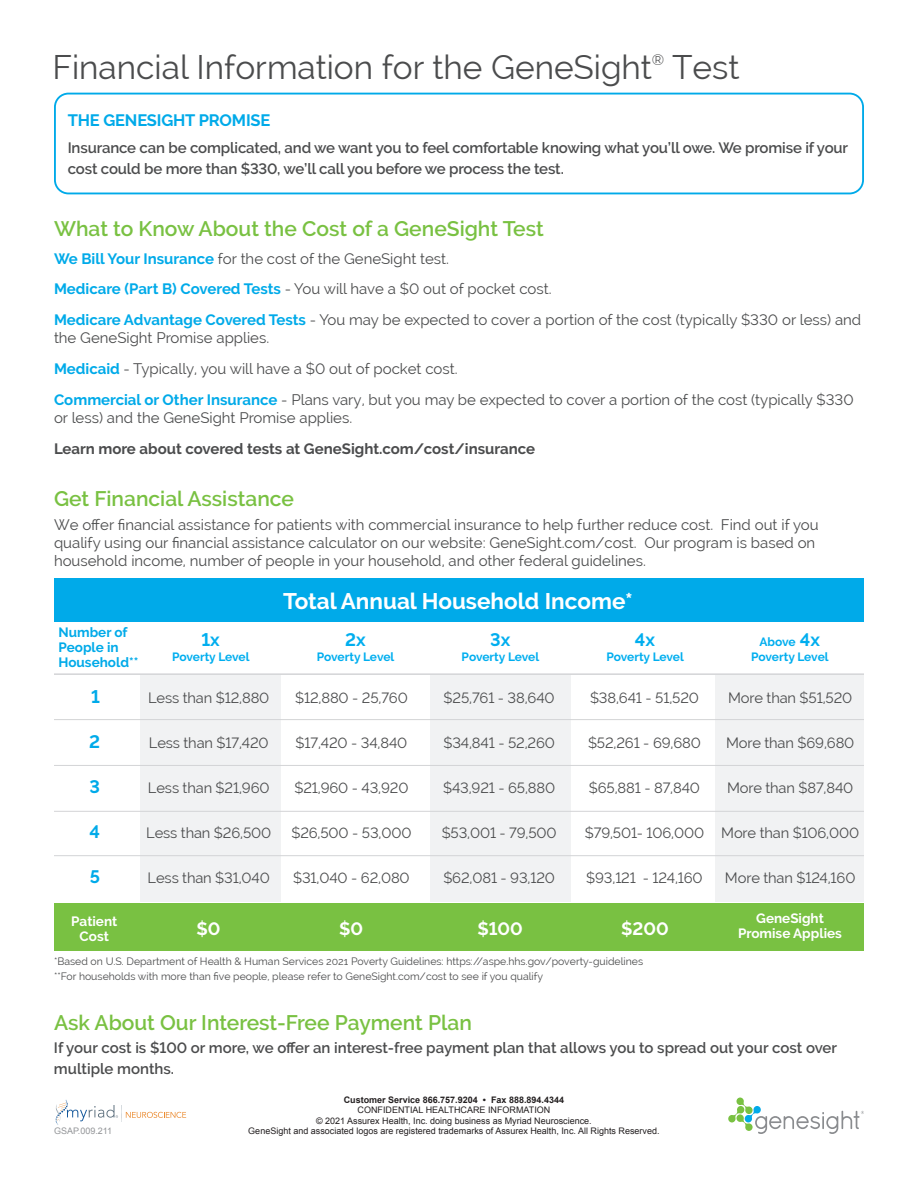
<style>
.page{position:relative;width:918px;height:1188px;background:#fff}
.page>*{position:absolute;margin:0;border:0;box-sizing:border-box;transform-origin:0 0}
.t1{font:33.45px "Raleway";color:#4b4c4d}
.t2{font:700 22.5px "Raleway";color:#fff}
.t3{font:600 21px "Raleway";color:#79c142}
.t4{font:700 18px "Raleway";color:#fff}
.t5{font:700 18px "Raleway";color:#00aeef}
.t6{font:700 18px "Raleway";color:#00aae9}
.MAIN_Body_Copy{font:700 16.5px "Raleway";letter-spacing:-.01em;color:#00aae9}
.MAIN_Body_Copy-2{font:15px/18px "Raleway";color:#4b4c4d}
.MAIN_Body_Copy-3{font:600 15px/21px "Raleway";letter-spacing:-.01em;color:#4b4c4d}
.t7{font:700 15px "Raleway";color:#4b4c4d}
.t8{font:14.85px "Raleway";color:#4b4c4d}
.Body_Copy{font:14.7px "Raleway";letter-spacing:-.01em;color:#4b4c4d}
.t9{font:700 13.5px "Raleway";color:#fff}
.t10{font:700 13.5px "Raleway";color:#00aae9}
.t11{font:700 12px "Raleway";letter-spacing:-.01em;color:#00aeef}
.t12{font:10.5px "Raleway";color:#4b4c4d}
.t13{font:9px/10.5px "Arial";color:#231f20;text-align:center}
.t14{font:700 9px "Arial";color:#231f20}
.t15{font:9px "Arial";color:#939598}
.s1{font-weight:700;color:#00aae9}
.s2{font-size:18px}
</style>
<div class="page">
<svg style="left:728px;top:1098px;width:136px;height:36px"></svg>
<svg style="left:56px;top:1100px;width:130px;height:25px"></svg>
<div style="left:54px;top:93px;width:810px;height:101px;border:2px solid #00aae9;border-radius:13px"></div>
<div style="left:54px;top:578px;width:810px;height:44px;background:#00aae9"></div>
<div style="left:54px;top:903px;width:810px;height:48px;background:#79c142"></div>
<div style="left:140px;top:675px;width:141px;height:227px;background:#f1f2f3"></div>
<div style="left:430px;top:675px;width:140px;height:227px;background:#f1f2f3"></div>
<div style="left:716px;top:675px;width:148px;height:227px;background:#f1f2f3"></div>
<hr style="left:54px;top:719px;width:810px;height:1px;background:#d3d4d6">
<hr style="left:54px;top:765px;width:810px;height:1px;background:#d3d4d6">
<hr style="left:54px;top:811px;width:810px;height:1px;background:#d3d4d6">
<hr style="left:54px;top:855px;width:810px;height:1px;background:#d3d4d6">
<hr style="left:54px;top:673px;width:810px;height:2px;background:#d3d4d6">
<p class="t1" style="left:52px;top:48px;width:601px">Financial Information for the GeneSight</p>
<p class="t8" style="left:652px;top:51px;width:14px">®</p>
<p class="t1" style="left:672px;top:48px;width:69px">Test</p>
<p class="MAIN_Body_Copy" style="left:68px;top:111px;width:204px">THE GENESIGHT PROMISE</p>
<p class="MAIN_Body_Copy-3" style="left:68px;top:137px;width:782px">Insurance can be complicated, and we want you to feel comfortable knowing what you’ll owe. We promise if your cost could be more than $330, we’ll call you before we process the test.</p>
<p class="t3" style="left:54px;top:216px;width:491px">What to Know About the Cost of a GeneSight Test</p>
<p class="MAIN_Body_Copy-2" style="left:54px;top:249px;width:397px"><span class="s1">We Bill Your Insurance</span> for the cost of the GeneSight test.</p>
<p class="MAIN_Body_Copy-2" style="left:54px;top:280px;width:499px"><span class="s1">Medicare (Part B) Covered Tests</span> - You will have a $0 out of pocket cost.</p>
<p class="MAIN_Body_Copy-2" style="left:54px;top:311px;width:809px"><span class="s1">Medicare Advantage Covered Tests</span> - You may be expected to cover a portion of the cost (typically $330 or less) and the GeneSight Promise applies.</p>
<p class="MAIN_Body_Copy-2" style="left:54px;top:359px;width:405px"><span class="s1">Medicaid</span> - Typically, you will have a $0 out of pocket cost.</p>
<p class="MAIN_Body_Copy-2" style="left:54px;top:390px;width:801px"><span class="s1">Commercial or Other Insurance</span> - Plans vary, but you may be expected to cover a portion of the cost (typically $330 or less) and the GeneSight Promise applies.</p>
<p class="t7" style="left:54px;top:440px;width:483px">Learn more about covered tests at GeneSight.com/cost/insurance</p>
<p class="t3" style="left:54px;top:486px;width:242px">Get Financial Assistance</p>
<p class="MAIN_Body_Copy-2" style="left:54px;top:515px;width:766px">We offer financial assistance for patients with commercial insurance to help further reduce cost. Find out if you qualify using our financial assistance calculator on our website: GeneSight.com/cost. Our program is based on household income, number of people in your household, and other federal guidelines.</p>
<p class="t10" style="left:58px;top:624px;width:71px">Number of</p>
<p class="t10" style="left:58px;top:639px;width:62px">People in</p>
<p class="t10" style="left:58px;top:654px;width:81px">Household**</p>
<p class="t6" style="left:91px;top:686px;width:10px">1</p>
<p class="t6" style="left:89px;top:731px;width:12px">2</p>
<p class="t6" style="left:89px;top:776px;width:12px">3</p>
<p class="t6" style="left:89px;top:821px;width:12px">4</p>
<p class="t6" style="left:90px;top:866px;width:12px">5</p>
<p class="t5" style="left:201px;top:630px;width:20px">1x</p>
<p class="t11" style="left:172px;top:650px;width:79px">Poverty Level</p>
<p class="Body_Copy" style="left:148px;top:689px;width:123px">Less than $12,880</p>
<p class="Body_Copy" style="left:149px;top:734px;width:121px">Less than $17,420</p>
<p class="Body_Copy" style="left:148px;top:779px;width:123px">Less than $21,960</p>
<p class="Body_Copy" style="left:146px;top:824px;width:127px">Less than $26,500</p>
<p class="Body_Copy" style="left:148px;top:869px;width:124px">Less than $31,040</p>
<p class="t2" style="left:283px;top:588px;width:351px">Total Annual Household Income*</p>
<p class="t5" style="left:345px;top:630px;width:22px">2x</p>
<p class="t11" style="left:317px;top:650px;width:79px">Poverty Level</p>
<p class="Body_Copy" style="left:295px;top:689px;width:114px">$12,880 - 25,760</p>
<p class="Body_Copy" style="left:296px;top:734px;width:113px">$17,420 - 34,840</p>
<p class="Body_Copy" style="left:294px;top:779px;width:116px">$21,960 - 43,920</p>
<p class="Body_Copy" style="left:291px;top:824px;width:122px">$26,500 - 53,000</p>
<p class="Body_Copy" style="left:293px;top:869px;width:118px">$31,040 - 62,080</p>
<p class="t5" style="left:490px;top:630px;width:22px">3x</p>
<p class="t11" style="left:462px;top:650px;width:79px">Poverty Level</p>
<p class="Body_Copy" style="left:444px;top:689px;width:113px">$25,761 - 38,640</p>
<p class="Body_Copy" style="left:443px;top:734px;width:113px">$34,841 - 52,260</p>
<p class="Body_Copy" style="left:443px;top:779px;width:114px">$43,921 - 65,880</p>
<p class="Body_Copy" style="left:442px;top:824px;width:117px">$53,001 - 79,500</p>
<p class="Body_Copy" style="left:443px;top:869px;width:113px">$62,081 - 93,120</p>
<p class="t5" style="left:635px;top:630px;width:22px">4x</p>
<p class="t11" style="left:606px;top:650px;width:79px">Poverty Level</p>
<p class="Body_Copy" style="left:590px;top:689px;width:110px">$38,641 - 51,520</p>
<p class="Body_Copy" style="left:588px;top:734px;width:114px">$52,261 - 69,680</p>
<p class="Body_Copy" style="left:589px;top:779px;width:113px">$65,881 - 87,840</p>
<p class="Body_Copy" style="left:585px;top:824px;width:121px">$79,501- 106,000</p>
<p class="Body_Copy" style="left:586px;top:869px;width:118px">$93,121 - 124,160</p>
<p class="t11" style="left:759px;top:635px;width:62px">Above <span class="s2">4x</span></p>
<p class="t11" style="left:751px;top:650px;width:79px">Poverty Level</p>
<p class="Body_Copy" style="left:728px;top:689px;width:126px">More than $51,520</p>
<p class="Body_Copy" style="left:726px;top:734px;width:130px">More than $69,680</p>
<p class="Body_Copy" style="left:727px;top:779px;width:128px">More than $87,840</p>
<p class="Body_Copy" style="left:721px;top:824px;width:140px">More than $106,000</p>
<p class="Body_Copy" style="left:725px;top:869px;width:132px">More than $124,160</p>
<p class="t9" style="left:71px;top:913px;width:48px">Patient</p>
<p class="t9" style="left:80px;top:928px;width:31px">Cost</p>
<p class="t9" style="left:756px;top:911px;width:69px">GeneSight</p>
<p class="t4" style="left:197px;top:919px;width:26px">$0</p>
<p class="t4" style="left:478px;top:919px;width:47px">$100</p>
<p class="t4" style="left:621px;top:919px;width:49px">$200</p>
<p class="t4" style="left:339px;top:919px;width:26px">$0</p>
<p class="t9" style="left:738px;top:926px;width:105px">Promise Applies</p>
<p class="t12" style="left:54px;top:956px;width:591px">*Based on U.S. Department of Health &amp; Human Services 2021 Poverty Guidelines: https://aspe.hhs.gov/poverty-guidelines</p>
<p class="t12" style="left:54px;top:971px;width:491px">**For households with more than five people, please refer to GeneSight.com/cost to see if you qualify</p>
<p class="t3" style="left:54px;top:1011px;width:419px">Ask About Our Interest-Free Payment Plan</p>
<p class="MAIN_Body_Copy-3" style="left:54px;top:1037px;width:785px">If your cost is $100 or more, we offer an interest-free payment plan that allows you to spread out your cost over multiple months.</p>
<p class="t15" style="left:54px;top:1125px;width:60px">GSAP.009.211</p>
<p class="t14" style="left:344px;top:1093px;width:222px">Customer Service 866.757.9204 • Fax 888.894.4344</p>
<p class="t13" style="left:248px;top:1105px;width:413px">CONFIDENTIAL HEALTHCARE INFORMATION<br>© 2021 Assurex Health, Inc. doing business as Myriad Neuroscience.<br>GeneSight and associated logos are registered trademarks of Assurex Health, Inc. All Rights Reserved.</p>
</div>
